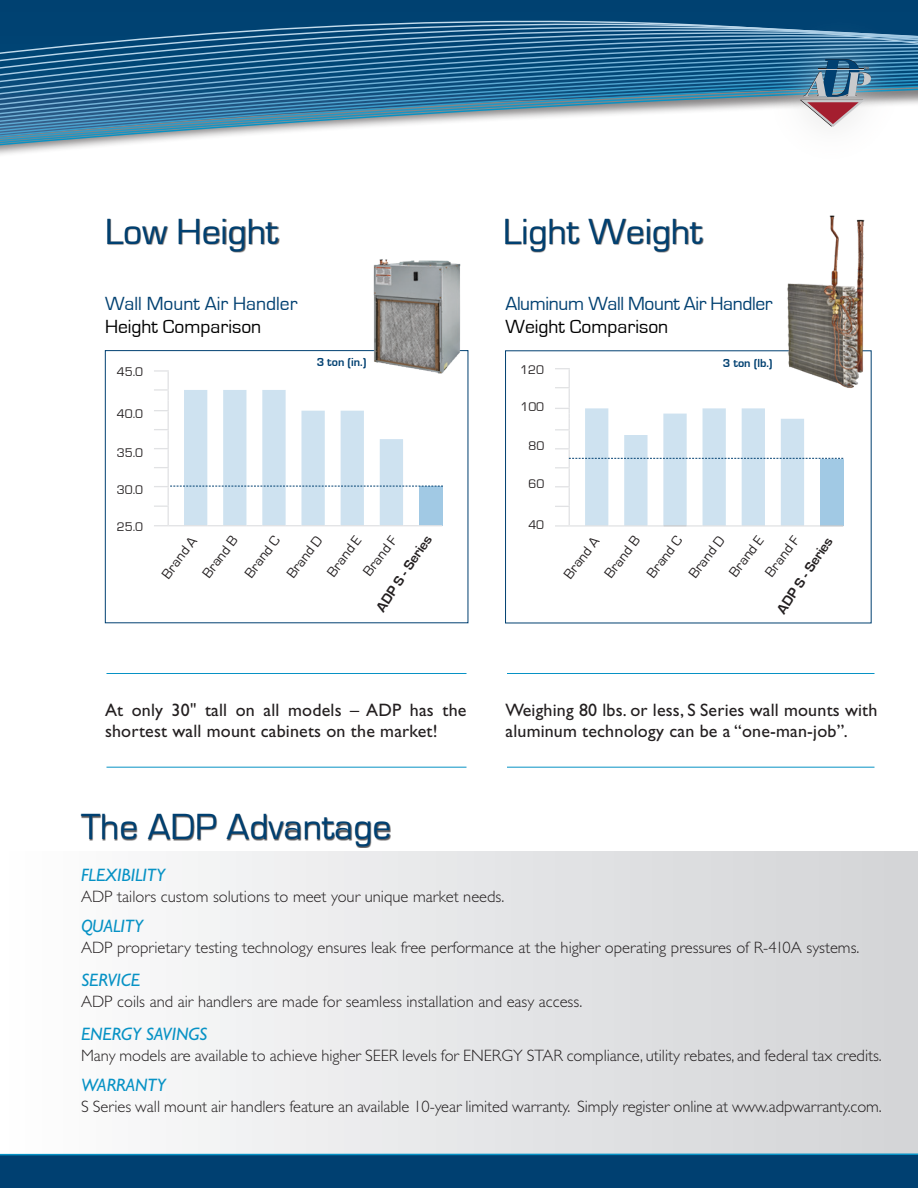
<style>
.page{position:relative;width:918px;height:1188px;background:#fff}
.page>*{position:absolute;margin:0;border:0;box-sizing:border-box;transform-origin:0 0}
.t1{font:37.5px "Eurostile";color:#004071}
.t2{font:19.5px "Eurostile";color:#000001}
.t3{font:19.5px "Eurostile";letter-spacing:-.02em;color:#004071}
.t4{font:19.5px "Eurostile";color:#004071}
.t5{font:18px/21px "Gill Sans Std";letter-spacing:.01em;color:#231f20}
.C-Body_text{font:italic 18px "Gill Sans Std";color:#0792c5}
.C-Body_text-2{font:300 16.5px "Gill Sans Std";color:#231f20}
.t6{font:14.25px "Eurostile";color:#231f20}
.t7{font:700 14.25px "Eurostile";color:#231f20}
.t8{font:12.9px "Eurostile";color:#231f20}
.t9{font:700 12px "Eurostile";color:#004071}
</style>
<div class="page">
<div style="left:0;top:851px;width:918px;height:337px;background:linear-gradient(to right,#fdfdfe,#d2d3d5)"></div>
<div style="left:0;top:1154px;width:918px;height:34px;background:#004071"></div>
<svg style="left:0;top:1153px;width:918px;height:3px"></svg>
<hr style="left:0;top:0;width:918px;height:4px;background:#004171">
<div style="left:0;top:4px;width:745px;height:6px;background:#004171"></div>
<div style="left:0;top:10px;width:745px;height:6px;background:#004272"></div>
<div style="left:0;top:16px;width:745px;height:6px;background:#004272"></div>
<svg style="left:0;top:22px;width:745px;height:6px"></svg>
<svg style="left:0;top:28px;width:745px;height:6px"></svg>
<svg style="left:0;top:34px;width:745px;height:121px"></svg>
<div style="left:81px;top:815px;width:310px;height:33px;background:#231f20;opacity:.75"></div>
<div style="left:108px;top:219px;width:172px;height:34px;background:#231f20;opacity:.75"></div>
<div style="left:506px;top:219px;width:198px;height:34px;background:#231f20;opacity:.75"></div>
<div style="left:105px;top:350px;width:363px;height:273px;background:#fff;border:1px solid #004071"></div>
<svg style="left:154px;top:526px;width:265px;height:1px"></svg>
<svg style="left:154px;top:370px;width:289px;height:156px"></svg>
<svg style="left:555px;top:368px;width:289px;height:159px"></svg>
<hr style="left:106px;top:673px;width:360px;height:1px;background:#0792c5">
<hr style="left:106px;top:767px;width:360px;height:1px;background:#0792c5">
<hr style="left:507px;top:673px;width:367px;height:1px;background:#0792c5">
<hr style="left:507px;top:767px;width:367px;height:1px;background:#0792c5">
<img style="left:779px;top:215px;width:93px;height:177px">
<img style="left:364px;top:259px;width:105px;height:124px">
<img style="left:745px;top:3px;width:173px;height:106px">
<svg style="left:800px;top:59px;width:71px;height:68px"></svg>
<p class="t1" style="left:105px;top:211px;width:175px">Low Height</p>
<p class="t1" style="left:503px;top:211px;width:201px">Light Weight</p>
<p class="t4" style="left:105px;top:293px;width:194px">Wall Mount Air Handler</p>
<p class="t2" style="left:105px;top:316px;width:158px">Height Comparison</p>
<p class="t8" style="left:117px;top:365px;width:28px">45.0</p>
<p class="t8" style="left:117px;top:407px;width:28px">40.0</p>
<p class="t8" style="left:117px;top:446px;width:28px">35.0</p>
<p class="t8" style="left:117px;top:483px;width:28px">30.0</p>
<p class="t8" style="left:117px;top:520px;width:28px">25.0</p>
<p class="t9" style="left:317px;top:355px;width:51px">3 ton (in.)</p>
<p class="t6" style="left:159px;top:572px;width:50px;rotate:-53deg">Brand A</p>
<p class="t6" style="left:199px;top:571px;width:50px;rotate:-53deg">Brand B</p>
<p class="t6" style="left:242px;top:571px;width:50px;rotate:-53deg">Brand C</p>
<p class="t6" style="left:284px;top:572px;width:51px;rotate:-53deg">Brand D</p>
<p class="t6" style="left:324px;top:570px;width:48px;rotate:-53deg">Brand E</p>
<p class="t6" style="left:360px;top:570px;width:48px;rotate:-53deg">Brand F</p>
<p class="t7" style="left:373px;top:605px;width:90px;rotate:-56deg">ADP S - Series</p>
<p class="t3" style="left:506px;top:293px;width:269px">Aluminum Wall Mount Air Handler</p>
<p class="t2" style="left:506px;top:316px;width:164px">Weight Comparison</p>
<p class="t8" style="left:520px;top:363px;width:25px">120</p>
<p class="t8" style="left:520px;top:400px;width:25px">100</p>
<p class="t8" style="left:528px;top:439px;width:17px">80</p>
<p class="t8" style="left:528px;top:476px;width:17px">60</p>
<p class="t8" style="left:528px;top:518px;width:17px">40</p>
<p class="t9" style="left:723px;top:357px;width:51px">3 ton (lb.)</p>
<p class="t6" style="left:561px;top:572px;width:50px;rotate:-53deg">Brand A</p>
<p class="t6" style="left:601px;top:572px;width:50px;rotate:-53deg">Brand B</p>
<p class="t6" style="left:644px;top:571px;width:50px;rotate:-53deg">Brand C</p>
<p class="t6" style="left:686px;top:572px;width:51px;rotate:-53deg">Brand D</p>
<p class="t6" style="left:726px;top:570px;width:48px;rotate:-53deg">Brand E</p>
<p class="t6" style="left:762px;top:570px;width:48px;rotate:-53deg">Brand F</p>
<p class="t7" style="left:774px;top:608px;width:90px;rotate:-56deg">ADP S - Series</p>
<p class="t5" style="left:105px;top:699px;width:363px">At only 30" tall on all models – ADP has the shortest wall mount cabinets on the market!</p>
<p class="t5" style="left:506px;top:699px;width:374px">Weighing 80 lbs. or less, S Series wall mounts with aluminum technology can be a “one-man-job”.</p>
<p class="t1" style="left:81px;top:807px;width:312px">The ADP Advantage</p>
<p class="C-Body_text" style="left:81px;top:864px;width:85px">FLEXIBILITY</p>
<p class="C-Body_text-2" style="left:81px;top:887px;width:425px">ADP tailors custom solutions to meet your unique market needs.</p>
<p class="C-Body_text" style="left:81px;top:915px;width:63px">QUALITY</p>
<p class="C-Body_text-2" style="left:81px;top:938px;width:780px">ADP proprietary testing technology ensures leak free performance at the higher operating pressures of R-410A systems.</p>
<p class="C-Body_text" style="left:81px;top:969px;width:61px">SERVICE</p>
<p class="C-Body_text-2" style="left:81px;top:992px;width:503px">ADP coils and air handlers are made for seamless installation and easy access.</p>
<p class="C-Body_text" style="left:81px;top:1023px;width:128px">ENERGY SAVINGS</p>
<p class="C-Body_text-2" style="left:81px;top:1046px;width:802px">Many models are available to achieve higher SEER levels for ENERGY STAR compliance, utility rebates, and federal tax credits.</p>
<p class="C-Body_text" style="left:81px;top:1074px;width:86px">WARRANTY</p>
<p class="C-Body_text-2" style="left:81px;top:1097px;width:802px">S Series wall mount air handlers feature an available 10-year limited warranty. Simply register online at www.adpwarranty.com.</p>
</div>
